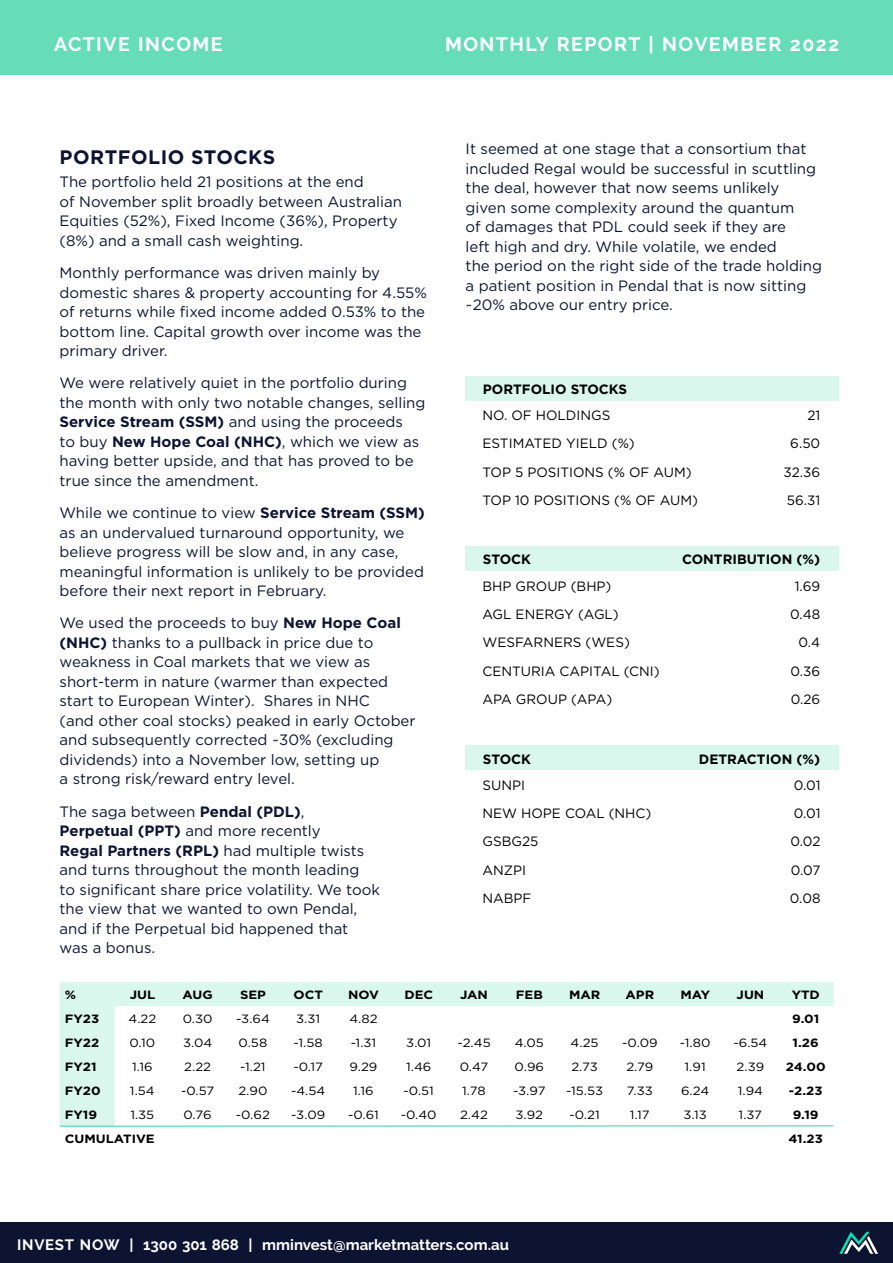
<style>
.page{position:relative;width:893px;height:1263px;background:#fff}
.page>*{position:absolute;margin:0;border:0;box-sizing:border-box;transform-origin:0 0}
.t1{font:700 19.5px "Raleway";letter-spacing:.075em;color:#fff}
.t2{font:700 19.5px "Gotham";letter-spacing:.025em;color:#0d1431}
.t3{font:15px/19.5px "Gotham";color:#0d1431}
.t4{font:700 15px "Raleway";color:#fff}
.t5{font:13.5px "Gotham";color:#000}
.t6{font:700 13.5px "Gotham";color:#000}
.t7{font:12px "Gotham";color:#000;scale:1.1 1}
.t8{font:700 12px "Gotham";color:#000;scale:1.1 1}
.s1{font-weight:700}
</style>
<div class="page">
<div style="left:0;top:0;width:893px;height:74px;background:#66ddb7"></div>
<div style="left:0;top:1222px;width:893px;height:41px;background:#0d1431"></div>
<svg style="left:839px;top:1232px;width:39px;height:22px"></svg>
<div style="left:466px;top:376px;width:373px;height:24px;background:#d9f7ed"></div>
<div style="left:466px;top:547px;width:373px;height:24px;background:#d9f7ed"></div>
<div style="left:466px;top:746px;width:373px;height:24px;background:#d9f7ed"></div>
<svg style="left:60px;top:982px;width:773px;height:143px"></svg>
<hr style="left:60px;top:1125px;width:773px;height:2px;background:#66ddb7">
<h1 class="t1" style="left:54px;top:33px;width:170px">ACTIVE INCOME</h1>
<h1 class="t1" style="left:445px;top:33px;width:396px">MONTHLY REPORT | NOVEMBER 2022</h1>
<h1 class="t2" style="left:60px;top:144px;width:217px">PORTFOLIO STOCKS</h1>
<p class="t3" style="left:60px;top:172px;width:344px">The portfolio held 21 positions at the end<br>of November split broadly between Australian Equities (52%), Fixed Income (36%), Property (8%) and a small cash weighting.</p>
<p class="t3" style="left:60px;top:263px;width:369px">Monthly performance was driven mainly by domestic shares &amp; property accounting for 4.55% of returns while fixed income added 0.53% to the bottom line. Capital growth over income was the primary driver.</p>
<p class="t3" style="left:60px;top:373px;width:367px">We were relatively quiet in the portfolio during the month with only two notable changes, selling <span class="s1">Service Stream (SSM)</span> and using the proceeds<br>to buy <span class="s1">New Hope Coal (NHC)</span>, which we view as having better upside, and that has proved to be true since the amendment.</p>
<p class="t3" style="left:60px;top:503px;width:367px">While we continue to view <span class="s1">Service Stream (SSM) </span>as an undervalued turnaround opportunity, we believe progress will be slow and, in any case, meaningful information is unlikely to be provided before their next report in February.</p>
<p class="t3" style="left:60px;top:613px;width:358px">We used the proceeds to buy <span class="s1">New Hope Coal (NHC)</span> thanks to a pullback in price due to weakness in Coal markets that we view as short-term in nature (warmer than expected start to European Winter). Shares in NHC<br>(and other coal stocks) peaked in early October and subsequently corrected ~30% (excluding dividends) into a November low, setting up<br>a strong risk/reward entry level.</p>
<p class="t3" style="left:60px;top:801px;width:322px">The saga between <span class="s1">Pendal (PDL)</span>, <span class="s1">Perpetual (PPT)</span> and more recently<br><span class="s1">Regal Partners (RPL)</span> had multiple twists and turns throughout the month leading<br>to significant share price volatility. We took the view that we wanted to own Pendal, and if the Perpetual bid happened that was a bonus.</p>
<p class="t3" style="left:466px;top:139px;width:358px">It seemed at one stage that a consortium that included Regal would be successful in scuttling the deal, however that now seems unlikely given some complexity around the quantum<br>of damages that PDL could seek if they are<br>left high and dry. While volatile, we ended<br>the period on the right side of the trade holding a patient position in Pendal that is now sitting ~20% above our entry price.</p>
<p class="t6" style="left:483px;top:380px;width:146px">PORTFOLIO STOCKS</p>
<p class="t5" style="left:482px;top:406px;width:129px">NO. OF HOLDINGS</p>
<p class="t5" style="left:807px;top:406px;width:14px">21</p>
<p class="t5" style="left:482px;top:435px;width:154px">ESTIMATED YIELD (%)</p>
<p class="t5" style="left:790px;top:435px;width:31px">6.50</p>
<p class="t5" style="left:482px;top:463px;width:211px">TOP 5 POSITIONS (% OF AUM)</p>
<p class="t5" style="left:784px;top:463px;width:38px">32.36</p>
<p class="t5" style="left:482px;top:491px;width:217px">TOP 10 POSITIONS (% OF AUM)</p>
<p class="t5" style="left:787px;top:491px;width:35px">56.31</p>
<p class="t6" style="left:483px;top:551px;width:50px">STOCK</p>
<p class="t6" style="left:682px;top:551px;width:139px">CONTRIBUTION (%)</p>
<p class="t5" style="left:482px;top:577px;width:130px">BHP GROUP (BHP)</p>
<p class="t5" style="left:795px;top:577px;width:27px">1.69</p>
<p class="t5" style="left:482px;top:605px;width:138px">AGL ENERGY (AGL)</p>
<p class="t5" style="left:790px;top:605px;width:32px">0.48</p>
<p class="t5" style="left:482px;top:634px;width:149px">WESFARNERS (WES)</p>
<p class="t5" style="left:798px;top:634px;width:23px">0.4</p>
<p class="t5" style="left:482px;top:662px;width:179px">CENTURIA CAPITAL (CNI)</p>
<p class="t5" style="left:791px;top:662px;width:31px">0.36</p>
<p class="t5" style="left:482px;top:690px;width:131px">APA GROUP (APA)</p>
<p class="t5" style="left:791px;top:690px;width:31px">0.26</p>
<p class="t6" style="left:483px;top:750px;width:50px">STOCK</p>
<p class="t6" style="left:699px;top:750px;width:123px">DETRACTION (%)</p>
<p class="t5" style="left:482px;top:776px;width:44px">SUNPI</p>
<p class="t5" style="left:794px;top:776px;width:28px">0.01</p>
<p class="t5" style="left:482px;top:804px;width:170px">NEW HOPE COAL (NHC)</p>
<p class="t5" style="left:794px;top:804px;width:28px">0.01</p>
<p class="t5" style="left:482px;top:833px;width:57px">GSBG25</p>
<p class="t5" style="left:790px;top:833px;width:32px">0.02</p>
<p class="t5" style="left:482px;top:861px;width:45px">ANZPI</p>
<p class="t5" style="left:791px;top:861px;width:31px">0.07</p>
<p class="t5" style="left:482px;top:889px;width:50px">NABPF</p>
<p class="t5" style="left:790px;top:889px;width:32px">0.08</p>
<p class="t8" style="left:65px;top:987px;width:12px">%</p>
<p class="t8" style="left:130px;top:987px;width:25px">JUL</p>
<p class="t8" style="left:183px;top:987px;width:29px">AUG</p>
<p class="t8" style="left:240px;top:987px;width:25px">SEP</p>
<p class="t8" style="left:294px;top:987px;width:28px">OCT</p>
<p class="t8" style="left:348px;top:987px;width:30px">NOV</p>
<p class="t8" style="left:404px;top:987px;width:28px">DEC</p>
<p class="t8" style="left:460px;top:987px;width:27px">JAN</p>
<p class="t8" style="left:516px;top:987px;width:26px">FEB</p>
<p class="t8" style="left:569px;top:987px;width:30px">MAR</p>
<p class="t8" style="left:626px;top:987px;width:28px">APR</p>
<p class="t8" style="left:680px;top:987px;width:29px">MAY</p>
<p class="t8" style="left:737px;top:987px;width:27px">JUN</p>
<p class="t8" style="left:792px;top:987px;width:27px">YTD</p>
<p class="t8" style="left:65px;top:1011px;width:33px">FY23</p>
<p class="t7" style="left:129px;top:1011px;width:27px">4.22</p>
<p class="t7" style="left:183px;top:1011px;width:29px">0.30</p>
<p class="t7" style="left:236px;top:1011px;width:32px">-3.64</p>
<p class="t7" style="left:296px;top:1011px;width:23px">3.31</p>
<p class="t7" style="left:349px;top:1011px;width:27px">4.82</p>
<p class="t8" style="left:792px;top:1011px;width:26px">9.01</p>
<p class="t8" style="left:65px;top:1035px;width:33px">FY22</p>
<p class="t7" style="left:130px;top:1035px;width:25px">0.10</p>
<p class="t7" style="left:183px;top:1035px;width:28px">3.04</p>
<p class="t7" style="left:239px;top:1035px;width:28px">0.58</p>
<p class="t7" style="left:294px;top:1035px;width:28px">-1.58</p>
<p class="t7" style="left:351px;top:1035px;width:25px">-1.31</p>
<p class="t7" style="left:406px;top:1035px;width:24px">3.01</p>
<p class="t7" style="left:457px;top:1035px;width:32px">-2.45</p>
<p class="t7" style="left:515px;top:1035px;width:28px">4.05</p>
<p class="t7" style="left:571px;top:1035px;width:27px">4.25</p>
<p class="t7" style="left:622px;top:1035px;width:34px">-0.09</p>
<p class="t7" style="left:680px;top:1035px;width:29px">-1.80</p>
<p class="t7" style="left:733px;top:1035px;width:32px">-6.54</p>
<p class="t8" style="left:793px;top:1035px;width:25px">1.26</p>
<p class="t8" style="left:65px;top:1059px;width:30px">FY21</p>
<p class="t7" style="left:132px;top:1059px;width:20px">1.16</p>
<p class="t7" style="left:184px;top:1059px;width:26px">2.22</p>
<p class="t7" style="left:240px;top:1059px;width:25px">-1.21</p>
<p class="t7" style="left:293px;top:1059px;width:28px">-0.17</p>
<p class="t7" style="left:349px;top:1059px;width:27px">9.29</p>
<p class="t7" style="left:406px;top:1059px;width:24px">1.46</p>
<p class="t7" style="left:460px;top:1059px;width:27px">0.47</p>
<p class="t7" style="left:515px;top:1059px;width:28px">0.96</p>
<p class="t7" style="left:571px;top:1059px;width:26px">2.73</p>
<p class="t7" style="left:626px;top:1059px;width:26px">2.79</p>
<p class="t7" style="left:685px;top:1059px;width:21px">1.91</p>
<p class="t7" style="left:737px;top:1059px;width:27px">2.39</p>
<p class="t8" style="left:786px;top:1059px;width:38px">24.00</p>
<p class="t8" style="left:65px;top:1083px;width:34px">FY20</p>
<p class="t7" style="left:130px;top:1083px;width:24px">1.54</p>
<p class="t7" style="left:181px;top:1083px;width:32px">-0.57</p>
<p class="t7" style="left:238px;top:1083px;width:28px">2.90</p>
<p class="t7" style="left:291px;top:1083px;width:33px">-4.54</p>
<p class="t7" style="left:353px;top:1083px;width:20px">1.16</p>
<p class="t7" style="left:403px;top:1083px;width:29px">-0.51</p>
<p class="t7" style="left:462px;top:1083px;width:23px">1.78</p>
<p class="t7" style="left:513px;top:1083px;width:31px">-3.97</p>
<p class="t7" style="left:566px;top:1083px;width:35px">-15.53</p>
<p class="t7" style="left:627px;top:1083px;width:25px">7.33</p>
<p class="t7" style="left:681px;top:1083px;width:27px">6.24</p>
<p class="t7" style="left:738px;top:1083px;width:24px">1.94</p>
<p class="t8" style="left:789px;top:1083px;width:32px">-2.23</p>
<p class="t8" style="left:65px;top:1107px;width:31px">FY19</p>
<p class="t7" style="left:130px;top:1107px;width:23px">1.35</p>
<p class="t7" style="left:184px;top:1107px;width:27px">0.76</p>
<p class="t7" style="left:236px;top:1107px;width:33px">-0.62</p>
<p class="t7" style="left:291px;top:1107px;width:33px">-3.09</p>
<p class="t7" style="left:348px;top:1107px;width:29px">-0.61</p>
<p class="t7" style="left:401px;top:1107px;width:34px">-0.40</p>
<p class="t7" style="left:460px;top:1107px;width:27px">2.42</p>
<p class="t7" style="left:515px;top:1107px;width:27px">3.92</p>
<p class="t7" style="left:569px;top:1107px;width:29px">-0.21</p>
<p class="t7" style="left:630px;top:1107px;width:20px">1.17</p>
<p class="t7" style="left:683px;top:1107px;width:23px">3.13</p>
<p class="t7" style="left:739px;top:1107px;width:23px">1.37</p>
<p class="t8" style="left:793px;top:1107px;width:25px">9.19</p>
<p class="t8" style="left:65px;top:1131px;width:83px">CUMULATIVE</p>
<p class="t8" style="left:788px;top:1131px;width:33px">41.23</p>
<p class="t4" style="left:17px;top:1236px;width:493px">INVEST NOW | 1300 301 868 | mminvest@marketmatters.com.au</p>
</div>
